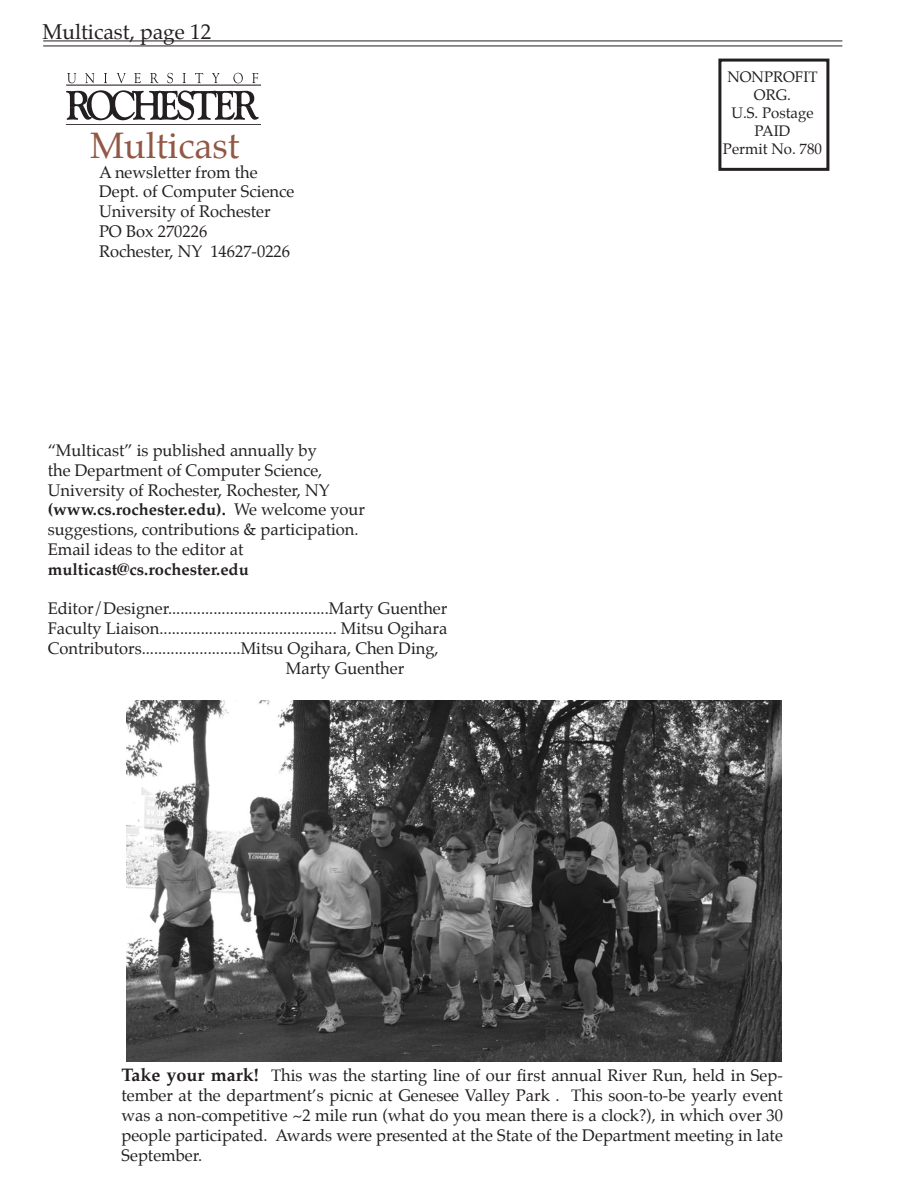
<style>
.page{position:relative;width:918px;height:1188px;background:#fff}
.page>*{position:absolute;margin:0;border:0;box-sizing:border-box;transform-origin:0 0}
.Headline{font:36px "Palatino";color:#915845}
.t1{font:21px "Palatino";color:#231f20}
.Body_text{font:16.5px/19.8px "Palatino";color:#231f20;text-align:justify}
.Body_text-2{font:700 16.5px "Palatino";color:#231f20}
.Headline-2{font:15px/18px "Palatino";color:#231f20;text-align:center}
.s1{font-weight:400}
.s2{font-weight:700;font-size:18px}
</style>
<div class="page">
<hr style="left:43px;top:40px;width:799px;height:1px;background:#231f20">
<hr style="left:43px;top:45px;width:799px;height:1px;background:#231f20">
<div style="left:718px;top:59px;width:111px;height:112px;border:3px solid #231f20"></div>
<svg style="left:67px;top:73px;width:9px;height:10px"></svg>
<svg style="left:85px;top:73px;width:9px;height:10px"></svg>
<svg style="left:104px;top:73px;width:3px;height:10px"></svg>
<svg style="left:117px;top:73px;width:9px;height:10px"></svg>
<svg style="left:134px;top:73px;width:7px;height:10px"></svg>
<svg style="left:150px;top:73px;width:8px;height:10px"></svg>
<svg style="left:167px;top:73px;width:6px;height:10px"></svg>
<svg style="left:183px;top:73px;width:3px;height:10px"></svg>
<svg style="left:195px;top:73px;width:8px;height:10px"></svg>
<svg style="left:212px;top:73px;width:8px;height:10px"></svg>
<svg style="left:233px;top:73px;width:10px;height:10px"></svg>
<svg style="left:252px;top:73px;width:6px;height:10px"></svg>
<hr style="left:66px;top:85px;width:195px;height:1px;background:#231f20">
<svg style="left:66px;top:90px;width:193px;height:30px"></svg>
<hr style="left:66px;top:124px;width:195px;height:1px;background:#231f20">
<img style="left:126px;top:700px;width:655px;height:361px">
<p class="t1" style="left:43px;top:18px;width:170px">Multicast, page 12</p>
<p class="Headline" style="left:90px;top:122px;width:151px">Multicast</p>
<p class="Body_text" style="left:99px;top:164px;width:160px">A newsletter from the</p>
<p class="Body_text" style="left:99px;top:183px;width:197px">Dept. of Computer Science</p>
<p class="Body_text" style="left:99px;top:203px;width:173px">University of Rochester</p>
<p class="Body_text" style="left:99px;top:223px;width:110px">PO Box 270226</p>
<p class="Body_text" style="left:99px;top:243px;width:193px">Rochester, NY 14627-0226</p>
<p class="Body_text" style="left:48px;top:442px;width:271px">“Multicast” is published annually by</p>
<p class="Body_text" style="left:48px;top:462px;width:276px">the Department of Computer Science,</p>
<p class="Body_text" style="left:48px;top:482px;width:284px">University of Rochester, Rochester, NY</p>
<p class="Body_text-2" style="left:48px;top:500px;width:319px">(www.cs.rochester.edu). <span class="s1">We welcome your</span></p>
<p class="Body_text" style="left:48px;top:521px;width:312px">suggestions, contributions &amp; participation.</p>
<p class="Body_text" style="left:48px;top:541px;width:197px">Email ideas to the editor at</p>
<p class="Body_text-2" style="left:48px;top:559px;width:203px">multicast@cs.rochester.edu</p>
<p class="Body_text" style="left:48px;top:600px;width:401px">Editor/Designer.......................................Marty Guenther</p>
<p class="Body_text" style="left:48px;top:620px;width:401px">Faculty Liaison........................................... Mitsu Ogihara</p>
<p class="Body_text" style="left:48px;top:640px;width:393px">Contributors........................Mitsu Ogihara, Chen Ding,</p>
<p class="Body_text" style="left:286px;top:660px;width:120px">Marty Guenther</p>
<p class="Headline-2" style="left:727px;top:69px;width:92px">NONPROFIT<br>ORG.</p>
<p class="Headline-2" style="left:731px;top:105px;width:84px">U.S. Postage</p>
<p class="Headline-2" style="left:754px;top:123px;width:38px">PAID</p>
<p class="Headline-2" style="left:723px;top:141px;width:101px">Permit No. 780</p>
<p class="Body_text" style="left:122px;top:1067px;width:663px"><span class="s2">Take your mark!</span> This was the starting line of our first annual River Run, held in Sep&shy;tember at the department’s picnic at Genesee Valley Park . This soon-to-be yearly event was a non-competitive ~2 mile run (what do you mean there is a clock?), in which over 30 people participated. Awards were presented at the State of the Department meeting in late September.</p>
</div>
